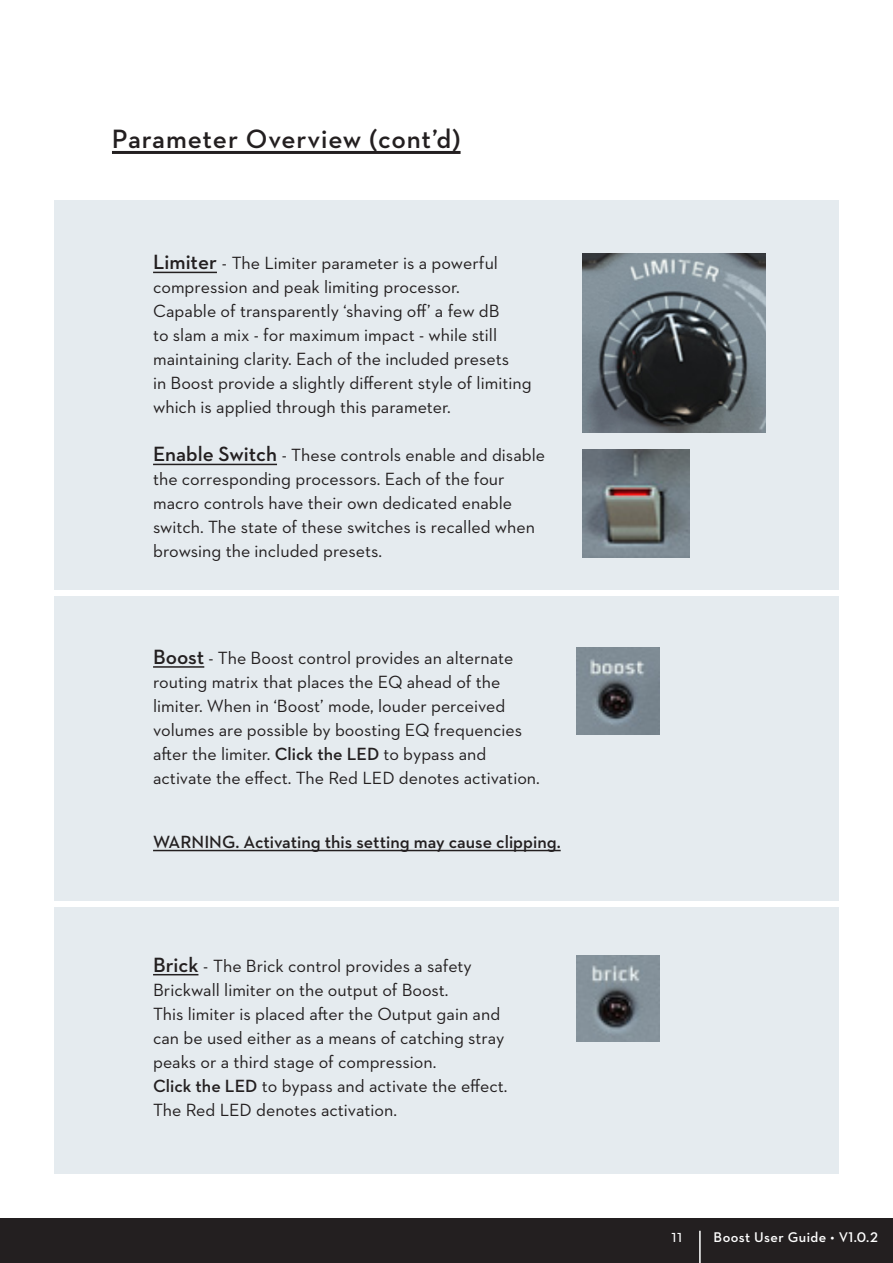
<style>
.page{position:relative;width:893px;height:1263px;background:#fff}
.page>*{position:absolute;margin:0;border:0;box-sizing:border-box;transform-origin:0 0}
.t1{font:600 27px "Neutraface 2 Text";letter-spacing:.03em;color:#231f20}
.t2{font:18px/24px "Neutraface 2 Text";color:#231f20}
.t3{font:600 18px "Neutraface 2 Text";color:#231f20}
.t4{font:18px "Neutraface 2 Text";color:#fff}
.t5{font:600 14.25px "Neutraface 2 Text";letter-spacing:.03em;color:#fff}
.s1{font-weight:600;font-size:21px}
.s2{font-weight:600}
</style>
<div class="page">
<hr style="left:112px;top:151px;width:349px;height:3px;background:#231f20">
<div style="left:54px;top:201px;width:785px;height:389px;background:#e5ebef"></div>
<div style="left:54px;top:596px;width:785px;height:304px;background:#e5ebef"></div>
<hr style="left:153px;top:272px;width:64px;height:1px;background:#231f20">
<hr style="left:153px;top:464px;width:124px;height:1px;background:#231f20">
<hr style="left:153px;top:666px;width:51px;height:2px;background:#231f20">
<img style="left:582px;top:450px;width:108px;height:107px">
<img style="left:576px;top:647px;width:83px;height:87px">
<div style="left:54px;top:908px;width:785px;height:266px;background:#e5ebef"></div>
<hr style="left:153px;top:974px;width:45px;height:1px;background:#231f20">
<hr style="left:153px;top:850px;width:408px;height:1px;background:#231f20">
<div style="left:0;top:1219px;width:893px;height:44px;background:#231f20"></div>
<hr style="left:699px;top:1231px;width:2px;height:32px;background:#fff">
<img style="left:576px;top:955px;width:83px;height:87px">
<img style="left:582px;top:253px;width:184px;height:180px">
<p class="t1" style="left:112px;top:122px;width:350px">Parameter Overview (cont’d)</p>
<p class="t2" style="left:153px;top:251px;width:380px"><span class="s1">Limiter</span> - The Limiter parameter is a powerful compression and peak limiting processor.<br>Capable of transparently ‘shaving off’ a few dB<br>to slam a mix - for maximum impact - while still maintaining clarity. Each of the included presets<br>in Boost provide a slightly different style of limiting which is applied through this parameter.</p>
<p class="t2" style="left:153px;top:443px;width:394px"><span class="s1">Enable Switch</span> - These controls enable and disable the corresponding processors. Each of the four macro controls have their own dedicated enable switch. The state of these switches is recalled when browsing the included presets.</p>
<p class="t2" style="left:153px;top:646px;width:388px"><span class="s1">Boost</span> - The Boost control provides an alternate routing matrix that places the EQ ahead of the limiter. When in ‘Boost’ mode, louder perceived volumes are possible by boosting EQ frequencies after the limiter. <span class="s2">Click the LED</span> to bypass and activate the effect. The Red LED denotes activation.</p>
<p class="t3" style="left:153px;top:830px;width:409px">WARNING. Activating this setting may cause clipping.</p>
<p class="t2" style="left:153px;top:953px;width:356px"><span class="s1">Brick</span> - The Brick control provides a safety Brickwall limiter on the output of Boost.<br>This limiter is placed after the Output gain and can be used either as a means of catching stray peaks or a third stage of compression.<br><span class="s2">Click the LED</span> to bypass and activate the effect.<br>The Red LED denotes activation.</p>
<p class="t4" style="left:671px;top:1224px;width:12px">11</p>
<p class="t5" style="left:714px;top:1228px;width:166px">Boost User Guide • V1.0.2</p>
</div>
